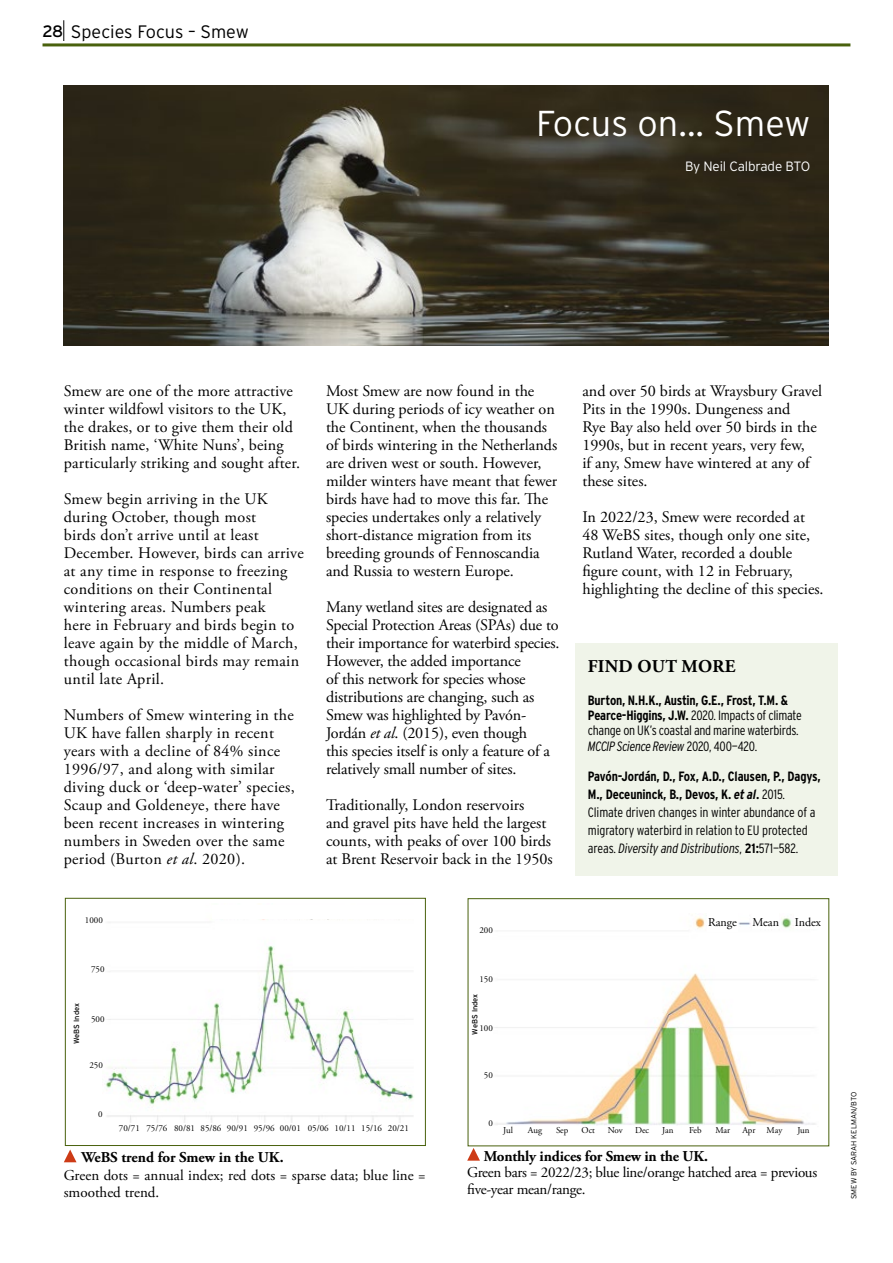
<style>
.page{position:relative;width:893px;height:1263px;background:#fff}
.page>*{position:absolute;margin:0;border:0;box-sizing:border-box;transform-origin:0 0}
.t1{font:300 36px "Interstate";color:#fff}
.t2{font:300 18px "Interstate";color:#000}
.t3{font:700 18px "Adobe Garamond Pro";letter-spacing:.015em;color:#000}
.t4{font:16.2px/18px "Adobe Garamond Pro";color:#000}
.t5{font:16.2px/18px "Adobe Garamond Pro";letter-spacing:.02em;color:#000}
.t6{font:15px/16.5px "Adobe Garamond Pro";letter-spacing:-.02em;color:#000}
.t7{font:15px/17.2px "Adobe Garamond Pro";color:#000}
.t8{font:700 15px "Adobe Garamond Pro";letter-spacing:-.01em;color:#000}
.t9{font:300 13.5px/18px "Interstate Condensed";letter-spacing:-.015em;color:#000}
.t10{font:300 13.5px "Interstate";letter-spacing:-.01em;color:#fff}
.t11{font:12px "Adobe Garamond Pro";color:#000}
.t12{font:9px "Adobe Garamond Pro";color:#000}
.t13{font:300 7.5px "Interstate";color:#000}
.t14{font:7.5px "Interstate";color:#000}
.s1{font-weight:400;font-size:16.5px}
.s2{font-style:italic}
.s3{font-weight:700}
.s4{font-weight:700;font-style:italic}
</style>
<div class="page">
<svg style="left:64px;top:20px;width:1px;height:21px"></svg>
<hr style="left:43px;top:43px;width:807px;height:3px;background:#49610d">
<img style="left:64px;top:85px;width:765px;height:260px">
<svg style="left:467px;top:1148px;width:13px;height:13px"></svg>
<div style="left:65px;top:898px;width:361px;height:248px;border:1px solid #49610d"></div>
<svg style="left:64px;top:1149px;width:13px;height:13px"></svg>
<img style="left:105px;top:919px;width:309px;height:203px">
<div style="left:575px;top:643px;width:263px;height:232px;background:#f0f4e9"></div>
<img style="left:494px;top:917px;width:322px;height:208px">
<div style="left:468px;top:898px;width:361px;height:248px;border:1px solid #49610d"></div>
<div style="left:707px;top:905px;width:31px;height:26px;background:#fff"></div>
<div style="left:753px;top:905px;width:26px;height:23px;background:#fff"></div>
<div style="left:795px;top:905px;width:26px;height:23px;background:#fff"></div>
<p class="t2" style="left:43px;top:22px;width:208px"><span class="s1">28</span> Species Focus – Smew</p>
<h1 class="t1" style="left:536px;top:103px;width:276px">Focus on... Smew</h1>
<p class="t10" style="left:685px;top:158px;width:127px">By Neil Calbrade BTO</p>
<p class="t4" style="left:64px;top:382px;width:238px">Smew are one of the more attractive winter wildfowl visitors to the UK, the drakes, or to give them their old British name, ‘White Nuns’, being particularly striking and sought after.</p>
<p class="t5" style="left:64px;top:490px;width:242px">Smew begin arriving in the UK during October, though most<br>birds don’t arrive until at least<br>December. However, birds can arrive at any time in response to freezing conditions on their Continental wintering areas. Numbers peak<br>here in February and birds begin to leave again by the middle of March, though occasional birds may remain until late April.</p>
<p class="t5" style="left:64px;top:706px;width:233px">Numbers of Smew wintering in the<br>UK have fallen sharply in recent years with a decline of 84% since<br>1996/97, and along with similar diving duck or ‘deep-water’ species,<br>Scaup and Goldeneye, there have been recent increases in wintering numbers in Sweden over the same period (Burton <span class="s2">et al</span>. 2020).</p>
<p class="t12" style="left:85px;top:915px;width:20px">1000</p>
<p class="t12" style="left:91px;top:964px;width:15px">750</p>
<p class="t14" style="left:72px;top:1044px;width:42px;rotate:-90deg">WeBS Index</p>
<p class="t12" style="left:91px;top:1013px;width:15px">500</p>
<p class="t12" style="left:89px;top:1060px;width:15px">250</p>
<p class="t12" style="left:98px;top:1108px;width:6px">0</p>
<p class="t4" style="left:326px;top:382px;width:233px">Most Smew are now found in the UK during periods of icy weather on the Continent, when the thousands of birds wintering in the Netherlands are driven west or south. However, milder winters have meant that fewer birds have had to move this far. The species undertakes only a relatively short-distance migration from its breeding grounds of Fennoscandia and Russia to western Europe.</p>
<p class="t4" style="left:326px;top:598px;width:235px">Many wetland sites are designated as Special Protection Areas (SPAs) due to their importance for waterbird species.<br>However, the added importance<br>of this network for species whose distributions are changing, such as Smew was highlighted by Pavón-Jordán <span class="s2">et al</span>. (2015), even though<br>this species itself is only a feature of a relatively small number of sites.</p>
<p class="t4" style="left:326px;top:796px;width:228px">Traditionally, London reservoirs<br>and gravel pits have held the largest counts, with peaks of over 100 birds at Brent Reservoir back in the 1950s</p>
<p class="t12" style="left:479px;top:925px;width:15px">200</p>
<p class="t12" style="left:479px;top:974px;width:15px">150</p>
<p class="t14" style="left:471px;top:1034px;width:42px;rotate:-90deg">WeBS Index</p>
<p class="t12" style="left:479px;top:1023px;width:15px">100</p>
<p class="t12" style="left:484px;top:1069px;width:10px">50</p>
<p class="t4" style="left:582px;top:382px;width:241px">and over 50 birds at Wraysbury Gravel<br>Pits in the 1990s. Dungeness and<br>Rye Bay also held over 50 birds in the<br>1990s, but in recent years, very few,<br>if any, Smew have wintered at any of these sites.</p>
<p class="t4" style="left:582px;top:508px;width:243px">In 2022/23, Smew were recorded at 48 WeBS sites, though only one site, Rutland Water, recorded a double figure count, with 12 in February, highlighting the decline of this species.</p>
<p class="t3" style="left:588px;top:656px;width:149px">FIND OUT MORE</p>
<p class="t9" style="left:588px;top:693px;width:215px;line-height:15.5px"><span class="s3">Burton, N.H.K., Austin, G.E., Frost, T.M. &amp; Pearce-Higgins, J.W.</span> 2020. Impacts of climate change on UK’s coastal and marine waterbirds.<br><span class="s2">MCCIP Science Review</span> 2020, 400—420.</p>
<p class="t9" style="left:588px;top:767px;width:234px"><span class="s3">Pavón-Jordán, D., Fox, A.D., Clausen, P., Dagys, M., Deceuninck, B., Devos, K.</span> <span class="s4">et al</span><span class="s3">.</span> 2015.<br>Climate driven changes in winter abundance of a migratory waterbird in relation to EU protected areas. <span class="s2">Diversity and Distributions</span>, <span class="s3">21:</span>571—582.</p>
<p class="t11" style="left:708px;top:915px;width:30px">Range</p>
<p class="t11" style="left:753px;top:915px;width:28px">Mean</p>
<p class="t11" style="left:795px;top:915px;width:28px">Index</p>
<p class="t12" style="left:119px;top:1123px;width:291px">70/71 75/76 80/81 85/86 90/91 95/96 00/01 05/06 10/11 15/16 20/21</p>
<p class="t8" style="left:81px;top:1149px;width:204px">WeBS trend for Smew in the UK.</p>
<p class="t7" style="left:64px;top:1167px;width:363px">Green dots = annual index; red dots = sparse data; blue line = smoothed trend.</p>
<p class="t12" style="left:488px;top:1118px;width:6px">0</p>
<p class="t12" style="left:503px;top:1125px;width:11px">Jul</p>
<p class="t12" style="left:528px;top:1125px;width:16px">Aug</p>
<p class="t12" style="left:556px;top:1124px;width:14px">Sep</p>
<p class="t12" style="left:582px;top:1124px;width:15px">Oct</p>
<p class="t12" style="left:608px;top:1124px;width:16px">Nov</p>
<p class="t12" style="left:635px;top:1125px;width:16px">Dec</p>
<p class="t12" style="left:662px;top:1124px;width:13px">Jan</p>
<p class="t12" style="left:689px;top:1125px;width:14px">Feb</p>
<p class="t12" style="left:715px;top:1124px;width:16px">Mar</p>
<p class="t12" style="left:742px;top:1124px;width:41px">Apr May</p>
<p class="t12" style="left:797px;top:1125px;width:14px">Jun</p>
<p class="t8" style="left:484px;top:1147px;width:226px">Monthly indices for Smew in the UK.</p>
<p class="t6" style="left:467px;top:1165px;width:351px">Green bars = 2022/23; blue line/orange hatched area = previous five-year mean/range.</p>
<p class="t13" style="left:850px;top:1199px;width:109px;rotate:-90deg">SMEW BY SARAH KELMAN/BTO</p>
</div>
